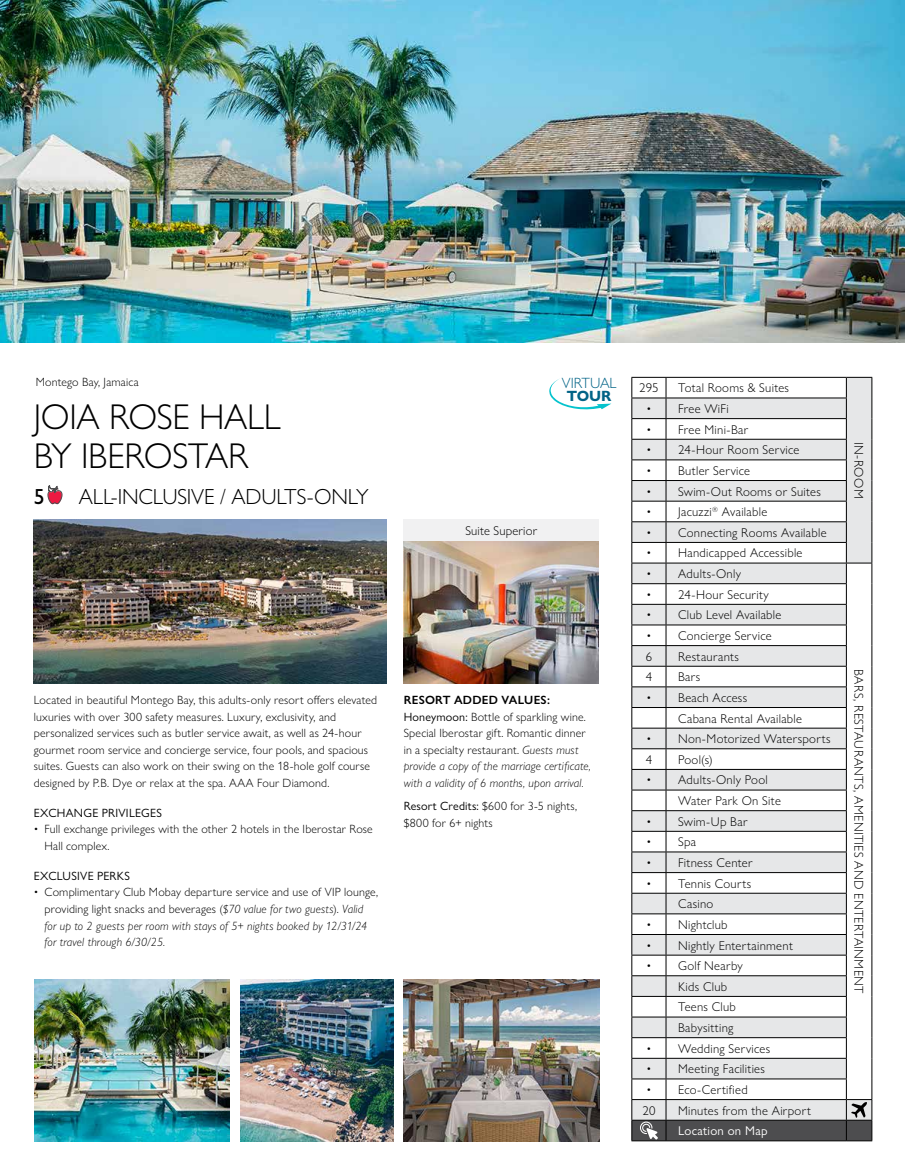
<style>
.page{position:relative;width:905px;height:1175px;background:#fff}
.page>*{position:absolute;margin:0;border:0;box-sizing:border-box;transform-origin:0 0}
.t1{font:300 36px/39px "Gill Sans Nova";letter-spacing:-.01em;color:#000}
.t2{font:300 21.9px "Gill Sans Nova";letter-spacing:-.01em;color:#000}
.t3{font:500 21.9px "Gill Sans Nova";color:#000}
.t4{font:300 14.85px "Gill Sans Nova";color:#016386}
.t5{font:700 14.85px "Gill Sans Nova";color:#016386}
.t6{font:300 12.75px/20.7px "Gill Sans Nova";letter-spacing:.025em;color:#000}
.t7{font:12.75px "Gill Sans Nova";letter-spacing:.02em;color:#fff}
.t8{font:300 12px/16.5px "Gill Sans Nova";letter-spacing:.015em;color:#000}
.t9{font:italic 300 12px/16.5px "Gill Sans Nova";letter-spacing:.015em;color:#000}
.t10{font:12px "Gill Sans Nova";letter-spacing:.025em;color:#000}
.s1{font-style:normal}
.s2{font-weight:600;font-style:normal}
.s3{font-weight:400;font-style:normal}
.s4{font-weight:400}
</style>
<div class="page">
<svg style="left:631px;top:377px;width:241px;height:764px"></svg>
<img style="left:0;top:0;width:904px;height:342px">
<img style="left:404px;top:979px;width:195px;height:162px">
<img style="left:34px;top:979px;width:195px;height:162px">
<img style="left:240px;top:979px;width:153px;height:162px">
<img style="left:34px;top:519px;width:352px;height:164px">
<img style="left:404px;top:540px;width:194px;height:143px">
<div style="left:404px;top:519px;width:195px;height:21px;background:#f1f1f2"></div>
<svg style="left:549px;top:378px;width:62px;height:32px"></svg>
<p class="t8" style="left:36px;top:373px;width:104px">Montego Bay, Jamaica</p>
<h1 class="t1" style="left:34px;top:396px;width:249px">JOIA ROSE HALL<br>BY IBEROSTAR</h1>
<h2 class="t3" style="left:34px;top:483px;width:12px">5</h2>
<h2 class="t2" style="left:79px;top:483px;width:291px">ALL-INCLUSIVE / ADULTS-ONLY</h2>
<p class="t8" style="left:34px;top:692px;width:345px">Located in beautiful Montego Bay, this adults-only resort offers elevated luxuries with over 300 safety measures. Luxury, exclusivity, and personalized services such as butler service await, as well as 24-hour gourmet room service and concierge service, four pools, and spacious suites. Guests can also work on their swing on the 18-hole golf course designed by P.B. Dye or relax at the spa. AAA Four Diamond.</p>
<p class="t10" style="left:34px;top:805px;width:130px">EXCHANGE PRIVILEGES</p>
<p class="t8" style="left:45px;top:821px;width:330px;text-indent:-11px">• Full exchange privileges with the other 2 hotels in the Iberostar Rose<br>Hall complex.</p>
<p class="t10" style="left:34px;top:868px;width:98px">EXCLUSIVE PERKS</p>
<p class="t9" style="left:45px;top:884px;width:335px;text-indent:-11px"><span class="s1">• Complimentary Club Mobay departure service and use of VIP lounge, providing light snacks and beverages (</span>$70 value for two guests<span class="s1">).</span> Valid for up to 2 guests per room with stays of 5+ nights booked by 12/31/24 for travel through 6/30/25.</p>
<p class="t4" style="left:562px;top:374px;width:56px">VIRTUAL</p>
<p class="t5" style="left:567px;top:386px;width:46px">TOUR</p>
<p class="t6" style="left:465px;top:520px;width:73px">Suite Superior</p>
<p class="t9" style="left:404px;top:692px;width:189px"><span class="s2">RESORT ADDED VALUES:<br></span><span class="s3">Honeymoon:</span> <span class="s1">Bottle of sparkling wine.<br>Special Iberostar gift. Romantic dinner in a specialty restaurant.</span> Guests must provide a copy of the marriage certificate, with a validity of 6 months, upon arrival.</p>
<p class="t8" style="left:404px;top:797px;width:175px"><span class="s4">Resort Credits:</span> $600 for 3-5 nights, $800 for 6+ nights</p>
<p class="t6" style="left:639px;top:377px;width:21px">295</p>
<p class="t6" style="left:678px;top:377px;width:112px">Total Rooms &amp; Suites</p>
<p class="t6" style="left:646px;top:398px;width:84px">• Free WiFi</p>
<p class="t6" style="left:646px;top:419px;width:103px">• Free Mini-Bar</p>
<p class="t6" style="left:646px;top:439px;width:154px">• 24-Hour Room Service</p>
<p class="t6" style="left:646px;top:460px;width:105px">• Butler Service</p>
<p class="t6" style="left:646px;top:480px;width:176px">• Swim-Out Rooms or Suites</p>
<p class="t6" style="left:646px;top:501px;width:122px">• Jacuzzi<sup>®</sup> Available</p>
<p class="t6" style="left:646px;top:522px;width:182px">• Connecting Rooms Available</p>
<p class="t6" style="left:646px;top:542px;width:157px">• Handicapped Accessible</p>
<p class="t6" style="left:646px;top:563px;width:96px">• Adults-Only</p>
<p class="t6" style="left:646px;top:584px;width:124px">• 24-Hour Security</p>
<p class="t6" style="left:646px;top:604px;width:136px">• Club Level Available</p>
<p class="t6" style="left:645px;top:625px;width:127px">• Concierge Service<br>6</p>
<p class="t6" style="left:678px;top:645px;width:62px">Restaurants</p>
<p class="t6" style="left:645px;top:666px;width:8px">4</p>
<p class="t6" style="left:678px;top:666px;width:24px">Bars</p>
<p class="t6" style="left:678px;top:687px;width:125px;text-indent:-32px">• Beach Access<br>Cabana Rental Available</p>
<p class="t6" style="left:645px;top:728px;width:186px">• Non-Motorized Watersports<br>4</p>
<p class="t6" style="left:678px;top:749px;width:36px">Pool(s)</p>
<p class="t6" style="left:678px;top:769px;width:104px;text-indent:-32px">• Adults-Only Pool<br>Water Park On Site</p>
<p class="t6" style="left:646px;top:811px;width:103px">• Swim-Up Bar</p>
<p class="t6" style="left:646px;top:831px;width:51px">• Spa</p>
<p class="t6" style="left:646px;top:852px;width:108px">• Fitness Center</p>
<p class="t6" style="left:646px;top:872px;width:106px;text-align:center">• Tennis Courts<br>Casino</p>
<p class="t6" style="left:646px;top:914px;width:83px">• Nightclub</p>
<p class="t6" style="left:646px;top:934px;width:148px">• Nightly Entertainment</p>
<p class="t6" style="left:678px;top:955px;width:66px;text-indent:-32px">• Golf Nearby<br>Kids Club<br>Teens Club<br>Babysitting</p>
<p class="t6" style="left:646px;top:1037px;width:125px">• Wedding Services</p>
<p class="t6" style="left:646px;top:1058px;width:120px">• Meeting Facilities</p>
<p class="t6" style="left:642px;top:1079px;width:107px;text-indent:4px">• Eco-Certified<br>20</p>
<p class="t6" style="left:678px;top:1099px;width:134px">Minutes from the Airport</p>
<p class="t7" style="left:678px;top:1123px;width:91px">Location on Map</p>
<p class="t6" style="left:869px;top:442px;width:58px;rotate:90deg">IN-ROOM</p>
<p class="t6" style="left:869px;top:669px;width:325px;rotate:90deg">BARS, RESTAURANTS, AMENITIES AND ENTERTAINMENT</p>
</div>
